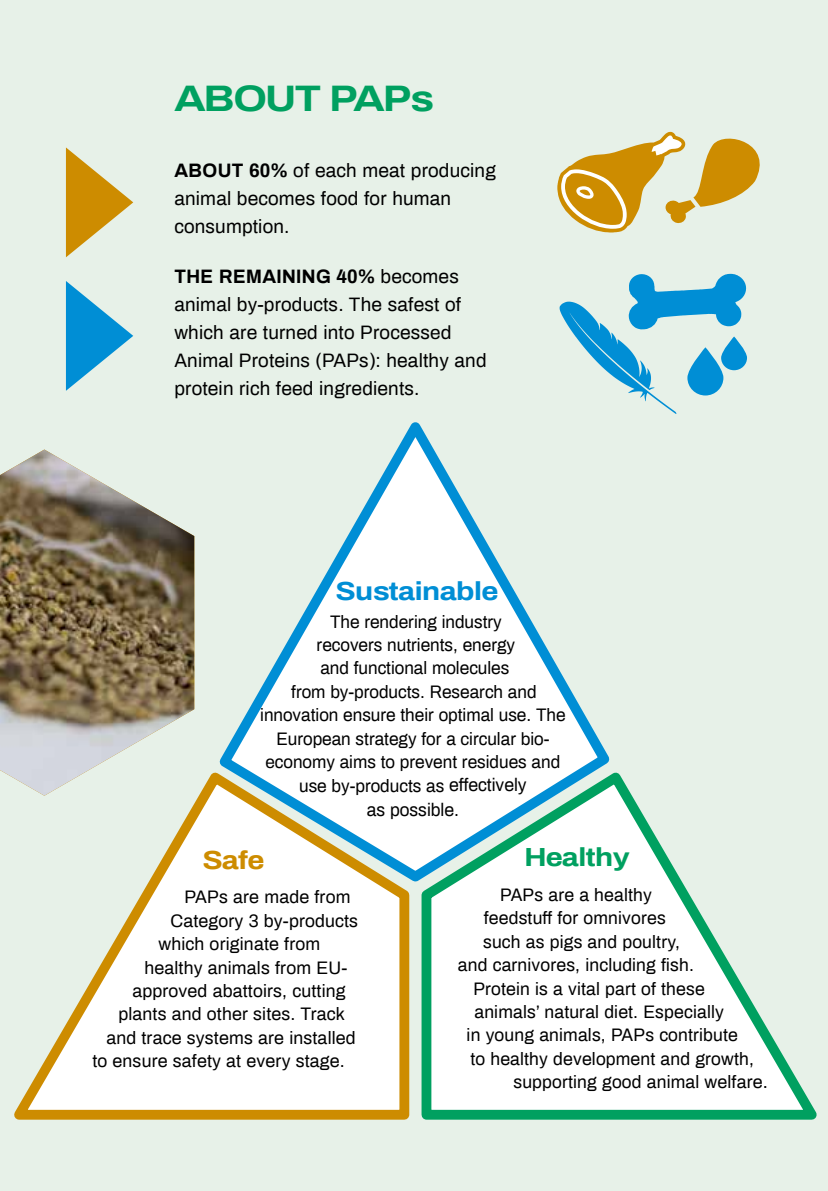
<style>
.page{position:relative;width:828px;height:1191px;background:#e7f1e8}
.page>*{position:absolute;margin:0;border:0;box-sizing:border-box;transform-origin:0 0}
.t1{font:700 36px "Archivo";letter-spacing:-.04em;color:#00a060;scale:1.2 1}
.t2{font:700 25.6px "Archivo";letter-spacing:-.03em;color:#008ed5;scale:1.2 1}
.t3{font:700 25.6px "Archivo";letter-spacing:-.03em;color:#00a060;scale:1.2 1}
.t4{font:700 25.6px "Archivo";color:#cd8c00;scale:1.2 1}
.t5{font:19px/28px "Archivo";letter-spacing:.01em;color:#000}
.t6{font:18px "Archivo";color:#000}
.t7{font:17.8px/23.4px "Archivo";color:#000;text-align:center}
.t8{font:17.6px "Archivo";letter-spacing:.01em;color:#000}
.s1{font-weight:700}
.s2{font-style:inherit}
.s3{font-size:18px}
.s4{font-size:18.2px}
</style>
<div class="page">
<svg style="left:219px;top:422px;width:391px;height:460px"></svg>
<svg style="left:416px;top:764px;width:401px;height:356px"></svg>
<svg style="left:14px;top:764px;width:400px;height:356px"></svg>
<svg style="left:557px;top:131px;width:203px;height:102px"></svg>
<svg style="left:559px;top:273px;width:187px;height:141px"></svg>
<svg style="left:687px;top:347px;width:36px;height:48px"></svg>
<svg style="left:721px;top:336px;width:26px;height:34px"></svg>
<svg style="left:66px;top:147px;width:67px;height:110px"></svg>
<svg style="left:66px;top:281px;width:67px;height:110px"></svg>
<img style="left:0;top:449px;width:194px;height:346px">
<h1 class="t1" style="left:174px;top:74px;width:218px">ABOUT PAPs</h1>
<p class="t5" style="left:174px;top:155px;width:323px"><span class="s1">ABOUT 60%</span> of each meat producing animal becomes food for human consumption.</p>
<p class="t5" style="left:174px;top:262px;width:314px"><span class="s1">THE REMAINING 40%</span> becomes animal by-products. The safest of which are turned into Process<span class="s2">ed<br></span>Animal Proteins (PAPs): healthy and protein rich feed ingredients.</p>
<h2 class="t2" style="left:335px;top:574px;width:137px">Sustainable</h2>
<p class="t7" style="left:260px;top:609px;width:307px">The rendering industry<br>recovers nutrients, energy<br>and functional molecules<br>from by-products. Research and innovation ensure their optimal use. The<br>European strategy for a <span class="s2">c</span>ircular <span class="s2">b</span>io&shy;<span class="s2">e</span>conomy aims to prevent residues and use by-products as <span class="s3">effectively</span></p>
<p class="t6" style="left:367px;top:797px;width:94px">as possible.</p>
<h2 class="t4" style="left:202px;top:842px;width:53px">Safe</h2>
<p class="t8" style="left:184px;top:885px;width:167px">PAPs are made from</p>
<p class="t8" style="left:170px;top:908px;width:189px">Category 3 by-products</p>
<p class="t8" style="left:158px;top:932px;width:163px">which originate from</p>
<p class="t8" style="left:144px;top:955px;width:204px">healthy animals from EU-</p>
<p class="t8" style="left:132px;top:978px;width:215px">approved abattoirs, cutting</p>
<p class="t8" style="left:118px;top:1002px;width:228px">plants and other sites. Track</p>
<p class="t8" style="left:106px;top:1025px;width:251px">and trace systems are installed</p>
<p class="t8" style="left:92px;top:1049px;width:254px">to ensure safety at every stage.</p>
<h2 class="t3" style="left:524px;top:840px;width:89px">Healthy</h2>
<p class="t8" style="left:500px;top:882px;width:153px">PAPs are a healthy</p>
<p class="t8" style="left:484px;top:906px;width:183px">feedstuff for omnivores</p>
<p class="t8" style="left:483px;top:929px;width:198px">such as pigs and poultry,</p>
<p class="t8" style="left:458px;top:953px;width:237px">and carnivores, including fish.</p>
<p class="t7" style="left:473px;top:975px;width:233px">Protein is a vital part of these</p>
<p class="t8" style="left:474px;top:999px;width:251px">animals’ natural diet. Especially</p>
<p class="t8" style="left:466px;top:1023px;width:273px">in young animals, PAPs contribute</p>
<p class="t8" style="left:470px;top:1046px;width:285px">to healthy development and growth,</p>
<p class="t8" style="left:513px;top:1070px;width:256px">supporting good animal welfare<span class="s4">.</span></p>
</div>
